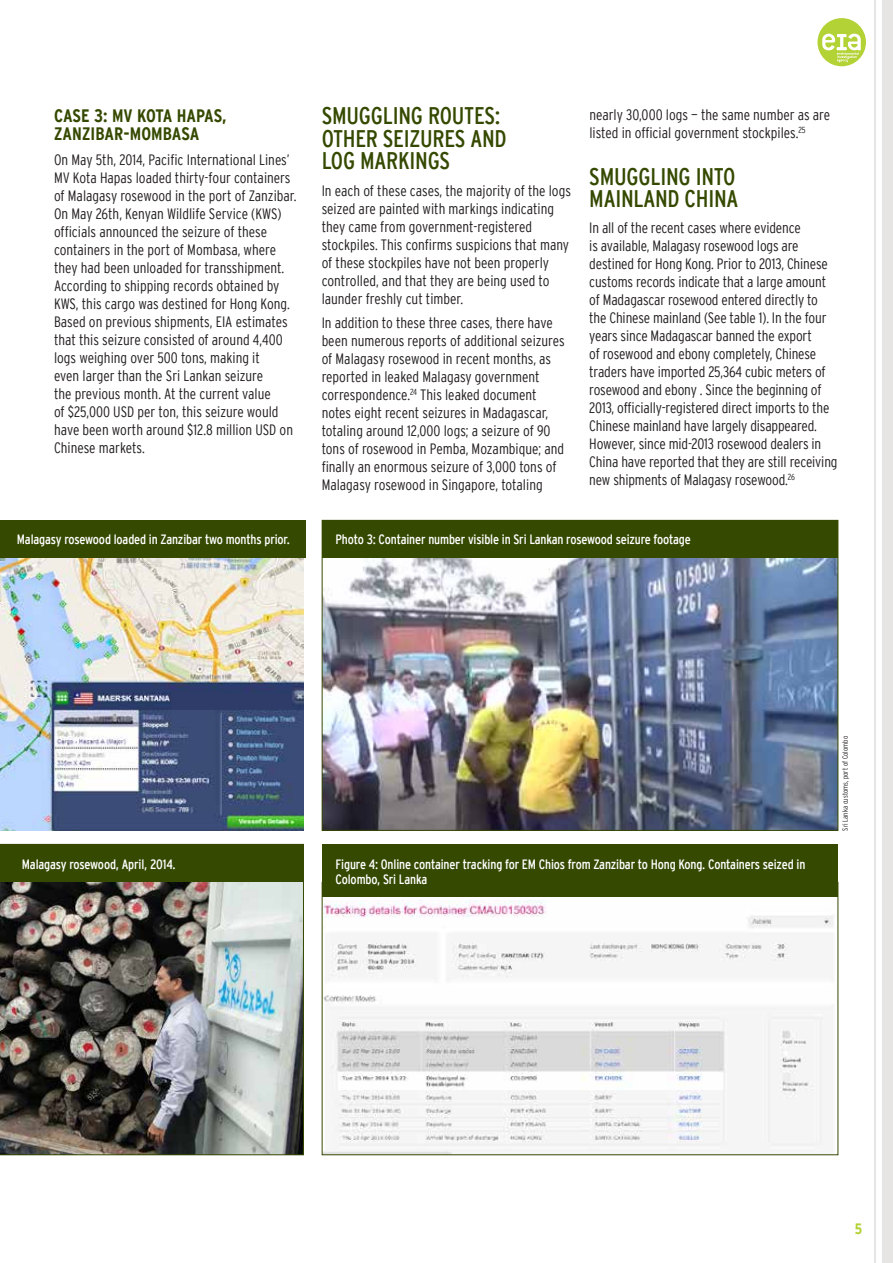
<style>
.page{position:relative;width:893px;height:1263px;background:#fff}
.page>*{position:absolute;margin:0;border:0;box-sizing:border-box;transform-origin:0 0}
.t1{font:condensed 24px/22.5px "Interstate";letter-spacing:-.01em;color:#354900}
.t2{font:700 condensed 18px/18px "Interstate";letter-spacing:.005em;color:#354900}
.t3{font:300 condensed 15px/18px "Interstate";color:#231f20}
.t4{font:700 condensed 15px "Interstate";color:#b3d235}
.t5{font:condensed 13.5px/15px "Interstate";letter-spacing:-.01em;color:#fff}
.t6{font:300 condensed 7.5px "Interstate";color:#231f20}
</style>
<div class="page">
<svg style="left:817px;top:18px;width:49px;height:48px"></svg>
<div style="left:882px;top:0;width:11px;height:1263px;background:#e6e5e4"></div>
<hr style="left:874px;top:0;width:1px;height:1263px;background:#e6e5e4">
<img style="left:0;top:558px;width:303px;height:272px">
<img style="left:0;top:844px;width:304px;height:311px">
<img style="left:324px;top:558px;width:512px;height:270px">
<img style="left:324px;top:900px;width:510px;height:253px">
<div style="left:0;top:520px;width:305px;height:38px;background:#354900"></div>
<div style="left:0;top:844px;width:303px;height:38px;background:#354900"></div>
<div style="left:322px;top:520px;width:516px;height:38px;background:#354900"></div>
<div style="left:322px;top:844px;width:516px;height:53px;background:#354900"></div>
<p class="t2" style="left:54px;top:107px;width:174px">CASE 3: MV KOTA HAPAS,<br>ZANZIBAR-MOMBASA</p>
<p class="t3" style="left:54px;top:151px;width:244px">On May 5th, 2014, Pacific International Lines’ MV Kota Hapas loaded thirty-four containers of Malagasy rosewood in the port of Zanzibar.<br>On May 26th, Kenyan Wildlife Service (KWS) officials announced the seizure of these containers in the port of Mombasa, where they had been unloaded for transshipment.<br>According to shipping records obtained by KWS, this cargo was destined for Hong Kong.<br>Based on previous shipments, EIA estimates that this seizure consisted of around 4,400 logs weighing over 500 tons, making it<br>even larger than the Sri Lankan seizure<br>the previous month. At the current value<br>of $25,000 USD per ton, this seizure would have been worth around $12.8 million USD on Chinese markets.</p>
<p class="t5" style="left:17px;top:532px;width:275px">Malagasy rosewood loaded in Zanzibar two months prior.</p>
<h1 class="t1" style="left:322px;top:104px;width:187px">Smuggling routes: other seizures and log markings</h1>
<p class="t3" style="left:322px;top:181px;width:251px">In each of these cases, the majority of the logs seized are painted with markings indicating they came from government-registered stockpiles. This confirms suspicions that many of these stockpiles have not been properly controlled, and that they are being used to launder freshly cut timber.</p>
<p class="t3" style="left:322px;top:314px;width:245px">In addition to these three cases, there have been numerous reports of additional seizures of Malagasy rosewood in recent months, as reported in leaked Malagasy government correspondence.<sup>24</sup> This leaked document notes eight recent seizures in Madagascar, totaling around 12,000 logs; a seizure of 90 tons of rosewood in Pemba, Mozambique; and finally an enormous seizure of 3,000 tons of Malagasy rosewood in Singapore, totaling</p>
<p class="t3" style="left:589px;top:106px;width:242px">nearly 30,000 logs — the same number as are listed in official government stockpiles.<sup>25</sup></p>
<h1 class="t1" style="left:589px;top:165px;width:151px">Smuggling into mainland Chi na</h1>
<p class="t3" style="left:589px;top:219px;width:250px">In all of the recent cases where evidence<br>is available, Malagasy rosewood logs are destined for Hong Kong. Prior to 2013, Chinese customs records indicate that a large amount of Madagascar rosewood entered directly to the Chinese mainland (See table 1). In the four years since Madagascar banned the export<br>of rosewood and ebony completely, Chinese traders have imported 25,364 cubic meters of rosewood and ebony . Since the beginning of 2013, officially-registered direct imports to the Chinese mainland have largely disappeared.<br>However, since mid-2013 rosewood dealers in China have reported that they are still receiving new shipments of Malagasy rosewood.<sup>26</sup></p>
<p class="t5" style="left:336px;top:532px;width:357px">Photo 3: Container number visible in Sri Lankan rosewood seizure footage</p>
<p class="t5" style="left:22px;top:856px;width:155px">Malagasy rosewood, April, 2014.</p>
<p class="t5" style="left:336px;top:856px;width:471px">Figure 4: Online container tracking for EM Chios from Zanzibar to Hong Kong. Containers seized in<br>Colombo, Sri Lanka</p>
<p class="t6" style="left:841px;top:830px;width:96px;rotate:-90deg">Sri Lanka customs, port of Colombo</p>
<p class="t4" style="left:855px;top:1220px;width:9px">5</p>
</div>
